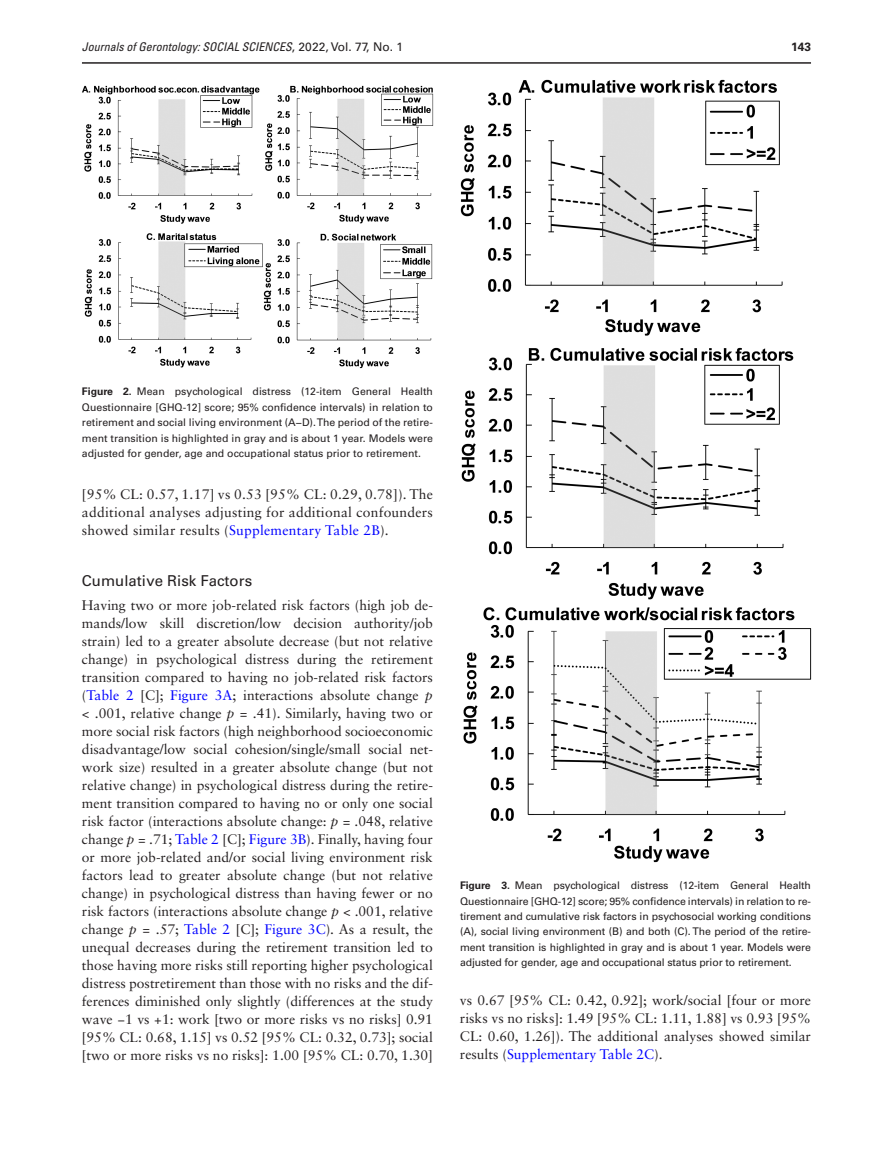
<style>
.page{position:relative;width:893px;height:1174px;background:#fff}
.page>*{position:absolute;margin:0;border:0;box-sizing:border-box;transform-origin:0 0}
.t1{font:15px "Univers LT Std";color:#231f20}
.t2{font:13.8px/18px "Sabon LT Std";color:#231f20;text-align:justify}
.t3{font:italic condensed 12px "Univers LT Std";color:#231f20}
.t4{font:700 12px "Univers LT Std";color:#231f20}
.t5{font:10.5px/15.3px "Univers LT Std";letter-spacing:-.005em;color:#231f20;text-align:justify}
.s1{font-style:normal;font-stretch:normal}
.s2{font-weight:700}
.s3{color:#00f}
.s4{font-style:italic}
</style>
<div class="page">
<img style="left:82px;top:85px;width:351px;height:283px">
<img style="left:460px;top:79px;width:351px;height:783px">
<hr style="left:82px;top:62px;width:729px;height:2px;background:#231f20">
<p class="t3" style="left:82px;top:39px;width:323px">Journals of Gerontology: SOCIAL SCIENCES<span class="s1">, 2022, Vol. 77, No. 1</span></p>
<p class="t4" style="left:791px;top:40px;width:22px">143</p>
<p class="t5" style="left:82px;top:384px;width:353px"><span class="s2">Figure 2.</span> Mean psychological distress (12-item General Health Questionnaire [GHQ-12] score; 95% confidence intervals) in relation to retirement and social living environment (A−D). The period of the retire&shy;ment transition is highlighted in gray and is about 1 year. Models were adjusted for gender, age and occupational status prior to retirement.</p>
<p class="t2" style="left:82px;top:485px;width:352px">[95% CL: 0.57, 1.17] vs 0.53 [95% CL: 0.29, 0.78]). The additional analyses adjusting for additional confounders showed similar results (<span class="s3">Supplementary Table 2B</span>).</p>
<p class="t1" style="left:82px;top:571px;width:172px">Cumulative Risk Factors</p>
<p class="t2" style="left:82px;top:596px;width:353px">Having two or more job-related risk factors (high job de&shy;mands/low skill discretion/low decision authority/job strain) led to a greater absolute decrease (but not relative change) in psychological distress during the retirement transition compared to having no job-related risk factors (<span class="s3">Table 2</span> [C]; <span class="s3">Figure 3A</span>; interactions absolute change <span class="s4">p </span>&lt; .001, relative change <span class="s4">p</span> = .41). Similarly, having two or more social risk factors (high neighborhood socioeconomic disadvantage/low social cohesion/single/small social net&shy;work size) resulted in a greater absolute change (but not relative change) in psychological distress during the retire&shy;ment transition compared to having no or only one social risk factor (interactions absolute change: <span class="s4">p</span> = .048, relative change <span class="s4">p</span> = .71; <span class="s3">Table 2</span> [C]; <span class="s3">Figure 3B</span>). Finally, having four or more job-related and/or social living environment risk factors lead to greater absolute change (but not relative change) in psychological distress than having fewer or no risk factors (interactions absolute change <span class="s4">p</span> &lt; .001, relative change <span class="s4">p</span> = .57; <span class="s3">Table 2</span> [C]; <span class="s3">Figure 3C</span>). As a result, the unequal decreases during the retirement transition led to those having more risks still reporting higher psychological distress postretirement than those with no risks and the dif&shy;ferences diminished only slightly (differences at the study wave −1 vs +1: work [two or more risks vs no risks] 0.91 [95% CL: 0.68, 1.15] vs 0.52 [95% CL: 0.32, 0.73]; social [two or more risks vs no risks]: 1.00 [95% CL: 0.70, 1.30]</p>
<p class="t5" style="left:460px;top:878px;width:353px"><span class="s2">Figure 3.</span> Mean psychological distress (12-item General Health Questionnaire [GHQ-12] score; 95% confidence intervals) in relation to re&shy;tirement and cumulative risk factors in psychosocial working conditions (A), social living environment (B) and both (C). The period of the retire&shy;ment transition is highlighted in gray and is about 1 year. Models were adjusted for gender, age and occupational status prior to retirement.</p>
<p class="t2" style="left:460px;top:990px;width:353px">vs 0.67 [95% CL: 0.42, 0.92]; work/social [four or more risks vs no risks]: 1.49 [95% CL: 1.11, 1.88] vs 0.93 [95% CL: 0.60, 1.26]). The additional analyses showed similar results (<span class="s3">Supplementary Table 2C</span>).</p>
</div>
